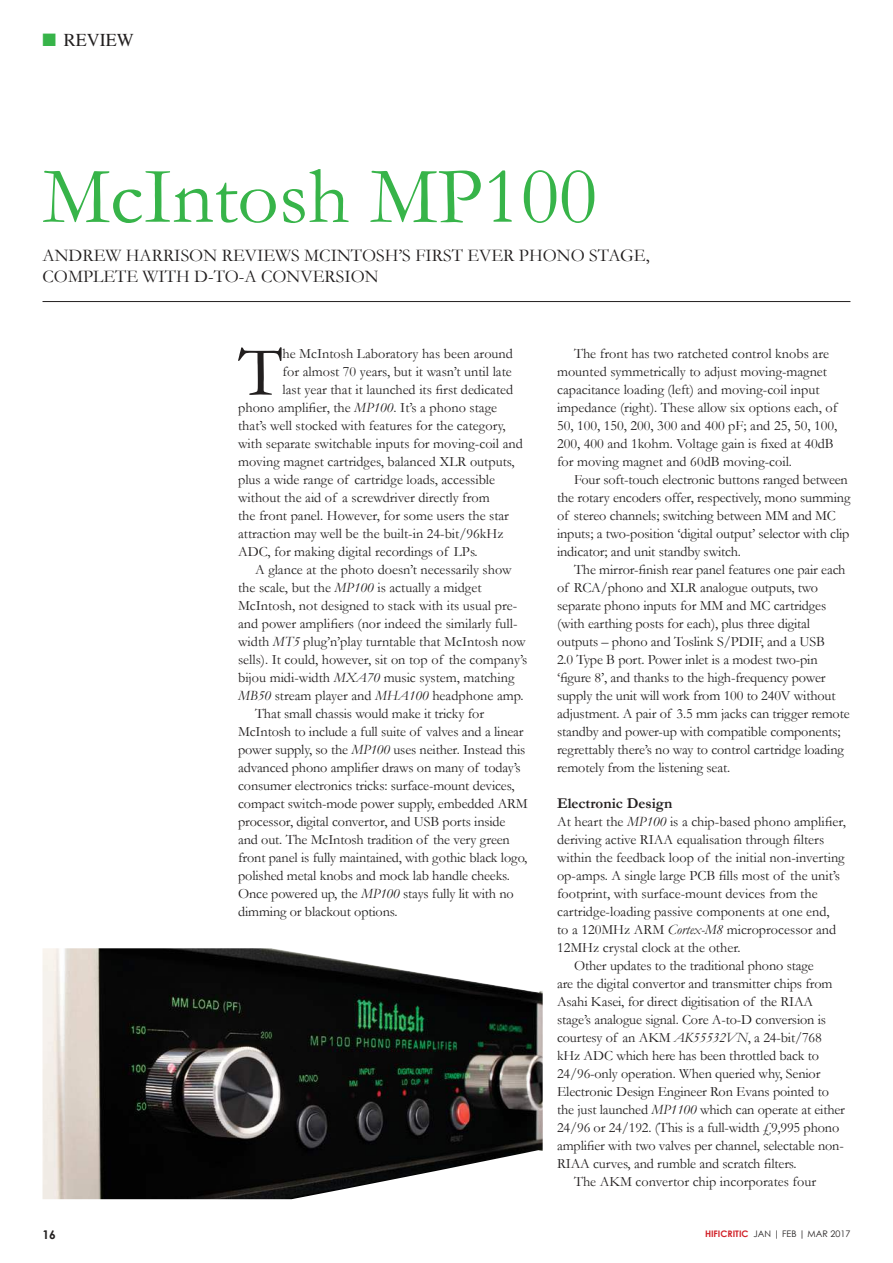
<style>
.page{position:relative;width:893px;height:1263px;background:#fff}
.page>*{position:absolute;margin:0;border:0;box-sizing:border-box;transform-origin:0 0}
.t1{font:81px "Garamond";color:#37b449}
.t2{font:72px "Garamond";color:#221f1f}
.t3{font:18px/21px "Garamond";color:#221f1f}
.t4{font:18px "Times";color:#221f1f}
.t5{font:700 15px "Garamond";color:#221f1f}
.t6{font:14.25px/18px "Garamond";letter-spacing:-.01em;color:#221f1f}
.t7{font:700 12px "Century Gothic";color:#221f1f}
.t8{font:9px "Century Gothic";color:#221f1f}
.s1{color:#37b449}
.s2{font-style:italic}
.s3{font-weight:700;color:#d12229}
</style>
<div class="page">
<hr style="left:43px;top:301px;width:807px;height:1px;background:#221f1f">
<img style="left:43px;top:948px;width:500px;height:251px">
<p class="t4" style="left:43px;top:30px;width:93px"><span class="s1">■</span> REVIEW</p>
<h1 class="t1" style="left:43px;top:148px;width:556px">McIntosh MP100</h1>
<p class="t3" style="left:43px;top:244px;width:609px">ANDREW HARRISON REVIEWS MCINTOSH’S FIRST EVER PHONO STAGE,<br>COMPLETE WITH D-TO-A CONVERSION</p>
<h2 class="t2" style="left:238px;top:327px;width:46px">T</h2>
<p class="t6" style="left:283px;top:344px;width:232px">he McIntosh Laboratory has been around</p>
<p class="t6" style="left:283px;top:362px;width:231px">for almost 70 years, but it wasn’t until late</p>
<p class="t6" style="left:283px;top:380px;width:232px">last year that it launched its 昀椀rst dedicated</p>
<p class="t6" style="left:238px;top:398px;width:261px">phono ampli昀椀er, the <span class="s2">MP100</span>. It’s a phono stage</p>
<p class="t6" style="left:238px;top:416px;width:269px">that’s well stocked with features for the category,</p>
<p class="t6" style="left:238px;top:434px;width:286px">with separate switchable inputs for moving-coil and</p>
<p class="t6" style="left:238px;top:452px;width:278px">moving magnet cartridges, balanced XLR outputs,</p>
<p class="t6" style="left:238px;top:470px;width:259px">plus a wide range of cartridge loads, accessible</p>
<p class="t6" style="left:238px;top:488px;width:253px">without the aid of a screwdriver directly from</p>
<p class="t6" style="left:238px;top:506px;width:272px">the front panel. However, for some users the star</p>
<p class="t6" style="left:238px;top:524px;width:267px">attraction may well be the built-in 24-bit/96kHz</p>
<p class="t6" style="left:238px;top:542px;width:241px">ADC, for making digital recordings of LPs.</p>
<p class="t6" style="left:255px;top:560px;width:258px">A glance at the photo doesn’t necessarily show</p>
<p class="t6" style="left:238px;top:578px;width:245px">the scale, but the <span class="s2">MP100</span> is actually a midget</p>
<p class="t6" style="left:238px;top:596px;width:281px">McIntosh, not designed to stack with its usual pre-</p>
<p class="t6" style="left:238px;top:614px;width:281px">and power ampli昀椀ers (nor indeed the similarly full-</p>
<p class="t6" style="left:238px;top:632px;width:289px">width <span class="s2">MT5</span> plug’n’play turntable that McIntosh now</p>
<p class="t6" style="left:238px;top:650px;width:291px">sells). It could, however, sit on top of the company’s</p>
<p class="t6" style="left:238px;top:668px;width:278px">bijou midi-width <span class="s2">MXA70</span> music system, matching</p>
<p class="t6" style="left:238px;top:686px;width:287px"><span class="s2">MB50</span> stream player and <span class="s2">MHA100</span> headphone amp.</p>
<p class="t6" style="left:255px;top:704px;width:231px">That small chassis would make it tricky for</p>
<p class="t6" style="left:238px;top:722px;width:287px">McIntosh to include a full suite of valves and a linear</p>
<p class="t6" style="left:238px;top:740px;width:289px">power supply, so the <span class="s2">MP100</span> uses neither. Instead this</p>
<p class="t6" style="left:238px;top:758px;width:284px">advanced phono ampli昀椀er draws on many of today’s</p>
<p class="t6" style="left:238px;top:776px;width:278px">consumer electronics tricks: surface-mount devices,</p>
<p class="t6" style="left:238px;top:794px;width:291px">compact switch-mode power supply, embedded ARM</p>
<p class="t6" style="left:238px;top:812px;width:269px">processor, digital convertor, and USB ports inside</p>
<p class="t6" style="left:238px;top:830px;width:273px">and out. The McIntosh tradition of the very green</p>
<p class="t6" style="left:238px;top:848px;width:291px">front panel is fully maintained, with gothic black logo,</p>
<p class="t6" style="left:238px;top:866px;width:273px">polished metal knobs and mock lab handle cheeks.</p>
<p class="t6" style="left:238px;top:884px;width:277px">Once powered up, the <span class="s2">MP100</span> stays fully lit with no</p>
<p class="t6" style="left:238px;top:902px;width:161px">dimming or blackout options.</p>
<p class="t6" style="left:557px;top:344px;width:282px;text-indent:17px">The front has two ratcheted control knobs are mounted symmetrically to adjust moving-magnet capacitance loading (left) and moving-coil input impedance (right). These allow six options each, of 50, 100, 150, 200, 300 and 400 pF; and 25, 50, 100, 200, 400 and 1kohm. Voltage gain is 昀椀xed at 40dB for moving magnet and 60dB moving-coil.</p>
<p class="t6" style="left:557px;top:470px;width:295px;text-indent:17px">Four soft-touch electronic buttons ranged between the rotary encoders offer, respectively, mono summing of stereo channels; switching between MM and MC inputs; a two-position ‘digital output’ selector with clip indicator; and unit standby switch.</p>
<p class="t6" style="left:557px;top:560px;width:294px;text-indent:17px">The mirror-昀椀nish rear panel features one pair each of RCA/phono and XLR analogue outputs, two separate phono inputs for MM and MC cartridges (with earthing posts for each), plus three digital outputs – phono and Toslink S/PDIF, and a USB<br>2.0 Type B port. Power inlet is a modest two-pin<br>‘昀椀gure 8’, and thanks to the high-frequency power supply the unit will work from 100 to 240V without adjustment. A pair of 3.5 mm jacks can trigger remote standby and power-up with compatible components; regrettably there’s no way to control cartridge loading remotely from the listening seat.</p>
<p class="t5" style="left:557px;top:798px;width:117px">Electronic Design</p>
<p class="t6" style="left:557px;top:812px;width:290px">At heart the <span class="s2">MP100</span> is a chip-based phono ampli昀椀er,</p>
<p class="t6" style="left:557px;top:830px;width:269px">deriving active RIAA equalisation through 昀椀lters</p>
<p class="t6" style="left:557px;top:848px;width:289px">within the feedback loop of the initial non-inverting</p>
<p class="t6" style="left:557px;top:866px;width:285px">op-amps. A single large PCB 昀椀lls most of the unit’s</p>
<p class="t6" style="left:557px;top:884px;width:262px">footprint, with surface-mount devices from the</p>
<p class="t6" style="left:557px;top:902px;width:274px">cartridge-loading passive components at one end,</p>
<p class="t6" style="left:557px;top:920px;width:281px">to a 120MHz ARM <span class="s2">Cortex-M8</span> microprocessor and</p>
<p class="t6" style="left:557px;top:938px;width:185px">12MHz crystal clock at the other.</p>
<p class="t6" style="left:574px;top:956px;width:241px">Other updates to the traditional phono stage</p>
<p class="t6" style="left:557px;top:974px;width:277px">are the digital convertor and transmitter chips from</p>
<p class="t6" style="left:557px;top:992px;width:258px">Asahi Kasei, for direct digitisation of the RIAA</p>
<p class="t6" style="left:557px;top:1010px;width:271px">stage’s analogue signal. Core A-to-D conversion is</p>
<p class="t6" style="left:557px;top:1028px;width:266px">courtesy of an AKM <span class="s2">AK55532VN</span>, a 24-bit/768</p>
<p class="t6" style="left:557px;top:1046px;width:264px">kHz ADC which here has been throttled back to</p>
<p class="t6" style="left:557px;top:1064px;width:265px">24/96-only operation. When queried why, Senior</p>
<p class="t6" style="left:557px;top:1082px;width:273px">Electronic Design Engineer Ron Evans pointed to</p>
<p class="t6" style="left:557px;top:1100px;width:289px">the just launched <span class="s2">MP1100</span> which can operate at either</p>
<p class="t6" style="left:557px;top:1118px;width:284px">24/96 or 24/192. (This is a full-width £9,995 phono</p>
<p class="t6" style="left:557px;top:1136px;width:288px">ampli昀椀er with two valves per channel, selectable non-</p>
<p class="t6" style="left:557px;top:1154px;width:241px">RIAA curves, and rumble and scratch 昀椀lters.</p>
<p class="t6" style="left:574px;top:1172px;width:244px">The AKM convertor chip incorporates four</p>
<p class="t7" style="left:43px;top:1228px;width:15px">16</p>
<p class="t8" style="left:705px;top:1230px;width:147px"><span class="s3">HIFICRITIC</span> JAN | FEB | MAR 2017</p>
</div>
